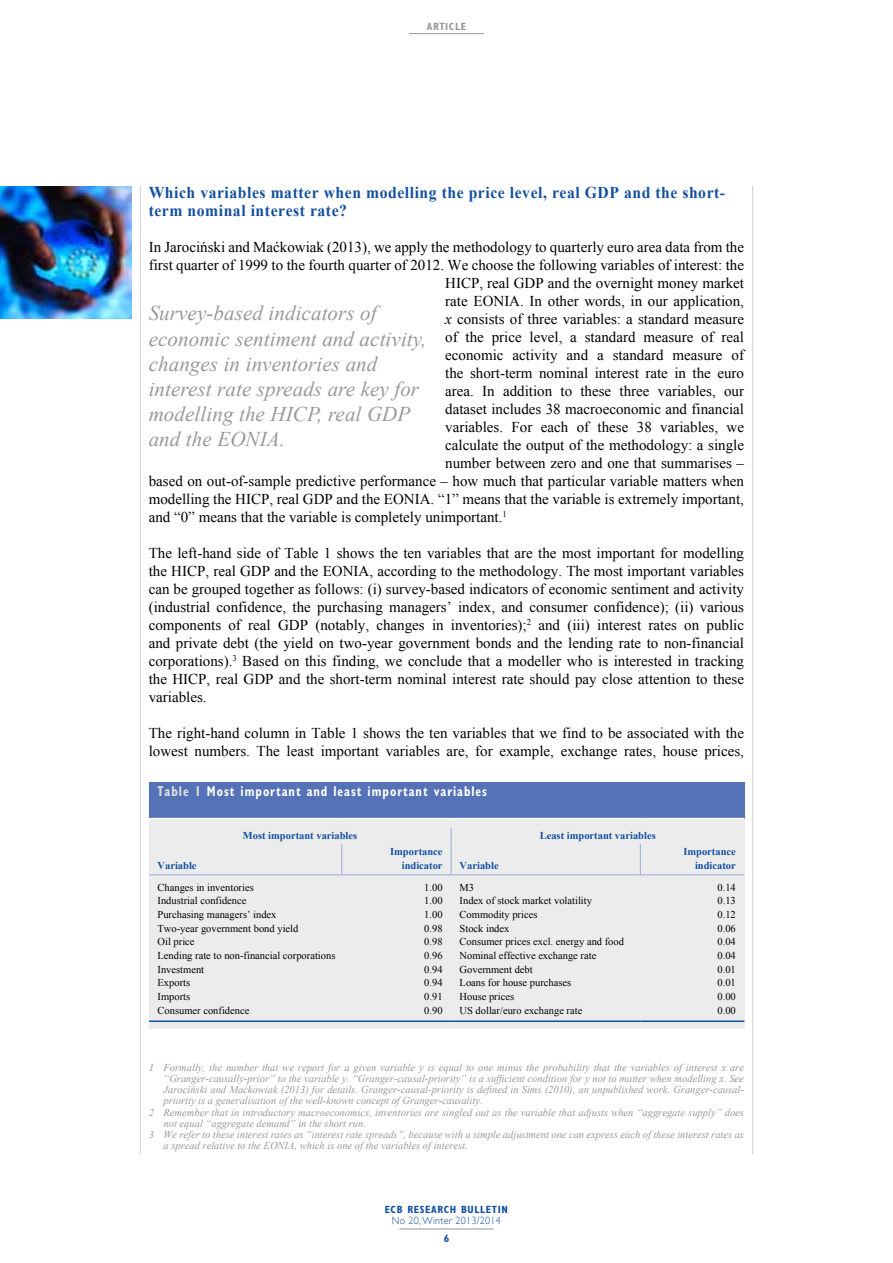
<style>
.page{position:relative;width:893px;height:1263px;background:#fff}
.page>*{position:absolute;margin:0;border:0;box-sizing:border-box;transform-origin:0 0}
.t1{font:italic 21px/25.2px "Times New Roman WGL";letter-spacing:.005em;color:#989898}
.t2{font:700 16.5px/18px "Times New Roman WGL";letter-spacing:.035em;color:#114fa0;scale:.95 1}
.t3{font:15px/18px "Times New Roman WGL";color:#000;text-align:justify}
.t4{font:700 condensed 14.25px "Gill Sans Myriad";letter-spacing:.08em;color:#fff;scale:.85 1}
.t5{font:italic 10.5px "Times New Roman WGL";color:#989898}
.t6{font:10.5px "Times New Roman WGL";color:#000}
.t7{font:700 10.5px/13.5px "Times New Roman WGL";color:#114fa0;text-align:right}
.t8{font:700 condensed 10.5px "Gill Sans Myriad";letter-spacing:.06em;color:#114fa0}
.t9{font:300 10.5px "Gill Sans";letter-spacing:.03em;color:#114fa0;scale:.95 1}
.t10{font:700 condensed 10.5px "Gill Sans Myriad";letter-spacing:.06em;color:#989898}
.s1{font-style:italic}
.s2{color:#e2e3e3}
</style>
<div class="page">
<hr style="left:140px;top:186px;width:1px;height:968px;background:#d0d1d1">
<hr style="left:752px;top:186px;width:1px;height:968px;background:#d0d1d1">
<hr style="left:409px;top:33px;width:75px;height:1px;background:#989898">
<hr style="left:399px;top:1229px;width:94px;height:1px;background:#989898">
<img style="left:0;top:186px;width:132px;height:132px">
<div style="left:149px;top:782px;width:595px;height:247px;background:#ececec"></div>
<div style="left:149px;top:782px;width:595px;height:37px;background:#5572b7"></div>
<svg style="left:451px;top:828px;width:1px;height:16px"></svg>
<hr style="left:149px;top:874px;width:193px;height:1px;background:#9da9dc">
<hr style="left:342px;top:874px;width:109px;height:1px;background:#9da9dc">
<hr style="left:451px;top:874px;width:189px;height:1px;background:#9da9dc">
<hr style="left:640px;top:874px;width:104px;height:1px;background:#9da9dc">
<hr style="left:341px;top:844px;width:1px;height:30px;background:#9da9dc">
<hr style="left:640px;top:844px;width:1px;height:30px;background:#9da9dc">
<hr style="left:149px;top:818px;width:193px;height:1px;background:#fff">
<hr style="left:342px;top:818px;width:109px;height:1px;background:#fff">
<hr style="left:451px;top:818px;width:189px;height:1px;background:#fff">
<hr style="left:640px;top:818px;width:104px;height:1px;background:#fff">
<hr style="left:149px;top:1020px;width:193px;height:2px;background:#114fa0">
<hr style="left:342px;top:1020px;width:109px;height:2px;background:#114fa0">
<hr style="left:451px;top:1020px;width:189px;height:2px;background:#114fa0">
<hr style="left:640px;top:1020px;width:104px;height:2px;background:#114fa0">
<hr style="left:451px;top:844px;width:1px;height:30px;background:#9da9dc">
<p class="t10" style="left:427px;top:20px;width:41px">article</p>
<p class="t2" style="left:149px;top:183px;width:608px">Which variables matter when modelling the price level, real GDP and the short&shy;term nominal interest rate?</p>
<p class="t3" style="left:149px;top:238px;width:597px">In Jarociński and Maćkowiak (2013), we apply the methodology to quarterly euro area data from the</p>
<p class="t3" style="left:149px;top:256px;width:597px">first quarter of 1999 to the fourth quarter of 2012. We choose the following variables of interest: the</p>
<p class="t3" style="left:445px;top:274px;width:300px">HICP, real GDP and the overnight money market</p>
<p class="t3" style="left:445px;top:292px;width:300px">rate EONIA. In other words, in our application,</p>
<p class="t3" style="left:445px;top:310px;width:300px"><span class="s1">x</span> consists of three variables: a standard measure</p>
<p class="t3" style="left:445px;top:328px;width:300px">of the price level, a standard measure of real</p>
<p class="t3" style="left:445px;top:346px;width:300px">economic activity and a standard measure of</p>
<p class="t3" style="left:445px;top:364px;width:300px">the short-term nominal interest rate in the euro</p>
<p class="t3" style="left:445px;top:382px;width:300px">area. In addition to these three variables, our</p>
<p class="t3" style="left:445px;top:400px;width:300px">dataset includes 38 macroeconomic and financial</p>
<p class="t3" style="left:445px;top:418px;width:300px">variables. For each of these 38 variables, we</p>
<p class="t3" style="left:445px;top:436px;width:300px">calculate the output of the methodology: a single</p>
<p class="t3" style="left:445px;top:454px;width:300px">number between zero and one that summarises –</p>
<p class="t3" style="left:149px;top:472px;width:597px">based on out-of-sample predictive performance – how much that particular variable matters when</p>
<p class="t3" style="left:149px;top:490px;width:597px">modelling the HICP, real GDP and the EONIA. “1” means that the variable is extremely important,</p>
<p class="t3" style="left:149px;top:508px;width:359px">and “0” means that the variable is completely unimportant.<sup>1</sup></p>
<p class="t3" style="left:149px;top:544px;width:597px">The left-hand side of Table 1 shows the ten variables that are the most important for modelling the HICP, real GDP and the EONIA, according to the methodology. The most important variables can be grouped together as follows: (i) survey-based indicators of economic sentiment and activity (industrial confidence, the purchasing managers’ index, and consumer confidence); (ii) various components of real GDP (notably, changes in inventories);<sup>2</sup> and (iii) interest rates on public and private debt (the yield on two-year government bonds and the lending rate to non-financial corporations).<sup>3</sup> Based on this finding, we conclude that a modeller who is interested in tracking the HICP, real GDP and the short-term nominal interest rate should pay close attention to these variables.</p>
<p class="t3" style="left:149px;top:724px;width:597px">The right-hand column in Table 1 shows the ten variables that we find to be associated with the lowest numbers. The least important variables are, for example, exchange rates, house prices,</p>
<h1 class="t1" style="left:149px;top:300px;width:279px">Survey-based indicators of economic sentiment and activity, changes in inventories and interest rate spreads are key for modelling the HICP, real GDP and the EONIA.</h1>
<p class="t4" style="left:158px;top:783px;width:389px"><span class="s2">Table 1</span> most important and least important variables</p>
<p class="t7" style="left:243px;top:829px;width:116px">Most important variables</p>
<p class="t7" style="left:540px;top:829px;width:118px">Least important variables</p>
<p class="t7" style="left:158px;top:858px;width:41px">Variable</p>
<p class="t7" style="left:390px;top:844px;width:54px">Importance indicator</p>
<p class="t7" style="left:460px;top:858px;width:41px">Variable</p>
<p class="t7" style="left:683px;top:844px;width:54px">Importance indicator</p>
<p class="t6" style="left:158px;top:880px;width:98px">Changes in inventories</p>
<p class="t6" style="left:424px;top:880px;width:20px">1.00</p>
<p class="t6" style="left:460px;top:880px;width:16px">M3</p>
<p class="t6" style="left:717px;top:880px;width:20px">0.14</p>
<p class="t6" style="left:158px;top:894px;width:90px">Industrial confidence</p>
<p class="t6" style="left:424px;top:894px;width:20px">1.00</p>
<p class="t6" style="left:460px;top:894px;width:134px">Index of stock market volatility</p>
<p class="t6" style="left:717px;top:894px;width:20px">0.13</p>
<p class="t6" style="left:158px;top:907px;width:120px">Purchasing managers’ index</p>
<p class="t6" style="left:424px;top:907px;width:20px">1.00</p>
<p class="t6" style="left:460px;top:907px;width:79px">Commodity prices</p>
<p class="t6" style="left:717px;top:907px;width:20px">0.12</p>
<p class="t6" style="left:158px;top:921px;width:142px">Two-year government bond yield</p>
<p class="t6" style="left:424px;top:921px;width:20px">0.98</p>
<p class="t6" style="left:460px;top:921px;width:51px">Stock index</p>
<p class="t6" style="left:717px;top:921px;width:20px">0.06</p>
<p class="t6" style="left:158px;top:935px;width:39px">Oil price</p>
<p class="t6" style="left:424px;top:935px;width:20px">0.98</p>
<p class="t6" style="left:460px;top:935px;width:166px">Consumer prices excl. energy and food</p>
<p class="t6" style="left:717px;top:935px;width:20px">0.04</p>
<p class="t6" style="left:158px;top:948px;width:179px">Lending rate to non-financial corporations</p>
<p class="t6" style="left:424px;top:948px;width:20px">0.96</p>
<p class="t6" style="left:460px;top:948px;width:138px">Nominal effective exchange rate</p>
<p class="t6" style="left:717px;top:948px;width:20px">0.04</p>
<p class="t6" style="left:158px;top:962px;width:48px">Investment</p>
<p class="t6" style="left:424px;top:962px;width:20px">0.94</p>
<p class="t6" style="left:460px;top:962px;width:75px">Government debt</p>
<p class="t6" style="left:717px;top:962px;width:20px">0.01</p>
<p class="t6" style="left:158px;top:976px;width:34px">Exports</p>
<p class="t6" style="left:424px;top:976px;width:20px">0.94</p>
<p class="t6" style="left:460px;top:976px;width:113px">Loans for house purchases</p>
<p class="t6" style="left:717px;top:976px;width:20px">0.01</p>
<p class="t6" style="left:158px;top:989px;width:34px">Imports</p>
<p class="t6" style="left:424px;top:989px;width:20px">0.91</p>
<p class="t6" style="left:460px;top:989px;width:56px">House prices</p>
<p class="t6" style="left:717px;top:989px;width:20px">0.00</p>
<p class="t6" style="left:158px;top:1003px;width:93px">Consumer confidence</p>
<p class="t6" style="left:424px;top:1003px;width:20px">0.90</p>
<p class="t6" style="left:460px;top:1003px;width:124px">US dollar/euro exchange rate</p>
<p class="t6" style="left:717px;top:1003px;width:20px">0.00</p>
<p class="t5" style="left:149px;top:1060px;width:597px">1 Formally, the number that we report for a given variable y is equal to one minus the probability that the variables of interest x are</p>
<p class="t5" style="left:164px;top:1071px;width:582px">“Granger-causally-prior” to the variable y. “Granger-causal-priority” is a sufficient condition for y not to matter when modelling x. See</p>
<p class="t5" style="left:164px;top:1082px;width:582px">Jarociński and Maćkowiak (2013) for details. Granger-causal-priority is defined in Sims (2010), an unpublished work. Granger-causal-</p>
<p class="t5" style="left:164px;top:1094px;width:321px">priority is a generalisation of the well-known concept of Granger-causality.</p>
<p class="t5" style="left:149px;top:1105px;width:597px">2 Remember that in introductory macroeconomics, inventories are singled out as the variable that adjusts when “aggregate supply” does</p>
<p class="t5" style="left:164px;top:1116px;width:204px">not equal “aggregate demand” in the short run.</p>
<p class="t5" style="left:149px;top:1127px;width:597px">3 We refer to these interest rates as “interest rate spreads”, because with a simple adjustment one can express each of these interest rates as</p>
<p class="t5" style="left:164px;top:1138px;width:306px">a spread relative to the EONIA, which is one of the variables of interest.</p>
<p class="t8" style="left:385px;top:1203px;width:48px">ECB RESEARC</p>
<p class="t8" style="left:450px;top:1203px;width:31px">H BULLETI</p>
<p class="t8" style="left:501px;top:1203px;width:8px">N</p>
<p class="t9" style="left:392px;top:1214px;width:116px">No 20, Winter 2013/2014</p>
<p class="t8" style="left:444px;top:1232px;width:7px">6</p>
</div>
